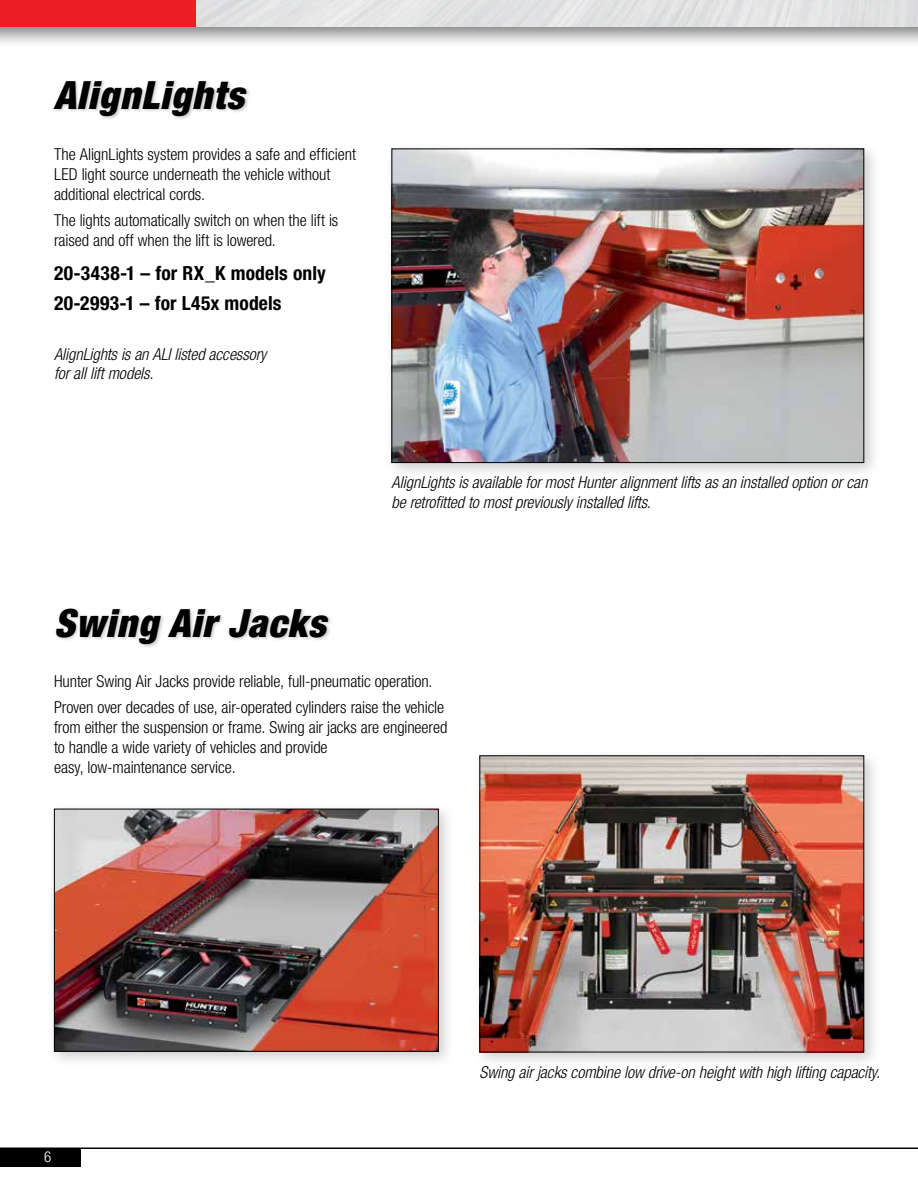
<style>
.page{position:relative;width:918px;height:1188px;background:#fff}
.page>*{position:absolute;margin:0;border:0;box-sizing:border-box;transform-origin:0 0}
.t1{font:italic 900 condensed 39px "Helvetica Neue LT Std";letter-spacing:.025em;color:#000}
.t2{font:700 condensed 19.5px/30.2px "Helvetica Neue LT Std";letter-spacing:.01em;color:#000}
.t3{font:300 condensed 16.5px/19.8px "Helvetica Neue LT Std";letter-spacing:-.005em;color:#000}
.t4{font:italic 300 condensed 16.5px/19.8px "Helvetica Neue LT Std";letter-spacing:-.005em;color:#000}
.t5{font:300 condensed 15px "Helvetica Neue LT Std";color:#fff}
</style>
<div class="page">
<div style="left:0;top:1148px;width:81px;height:19px;background:#000"></div>
<hr style="left:0;top:1148px;width:918px;height:1px;background:#000">
<div style="left:384px;top:141px;width:497px;height:339px;background:#000;opacity:.2"></div>
<img style="left:394px;top:150px;width:468px;height:311px">
<div style="left:392px;top:148px;width:472px;height:315px;border:1px solid #000"></div>
<div style="left:472px;top:748px;width:409px;height:321px;background:#000;opacity:.2"></div>
<img style="left:481px;top:757px;width:381px;height:293px">
<div style="left:47px;top:802px;width:409px;height:266px;background:#000;opacity:.2"></div>
<img style="left:56px;top:811px;width:381px;height:239px">
<div style="left:54px;top:809px;width:385px;height:243px;border:1px solid #000"></div>
<div style="left:55px;top:607px;width:278px;height:42px;background:#000;opacity:.2"></div>
<div style="left:52px;top:79px;width:200px;height:42px;background:#000;opacity:.2"></div>
<div style="left:0;top:0;width:918px;height:49px;background:#000;opacity:.5"></div>
<img style="left:196px;top:0;width:722px;height:27px">
<div style="left:0;top:0;width:196px;height:27px;background:#ed1d24"></div>
<h1 class="t1" style="left:54px;top:71px;width:192px">AlignLights</h1>
<p class="t3" style="left:54px;top:144px;width:303px">The AlignLights system provides a safe and efficient<br>LED light source underneath the vehicle without additional electrical cords.</p>
<p class="t3" style="left:54px;top:211px;width:286px">The lights automatically switch on when the lift is raised and off when the lift is lowered.</p>
<p class="t2" style="left:54px;top:257px;width:273px">20-3438-1 – for RX_K models only<br>20-2993-1 – for L45x models</p>
<p class="t4" style="left:54px;top:344px;width:214px">AlignLights is an ALI listed accessory for all lift models.</p>
<p class="t4" style="left:392px;top:473px;width:477px">AlignLights is available for most Hunter alignment lifts as an installed option or can be retrofitted to most previously installed lifts.</p>
<h1 class="t1" style="left:54px;top:599px;width:273px">Swing Air Jacks</h1>
<p class="t3" style="left:54px;top:668px;width:392px;line-height:26.5px">Hunter Swing Air Jacks provide reliable, full-pneumatic operation.<br>Proven over decades of use, air-operated cylinders raise the vehicle</p>
<p class="t3" style="left:54px;top:717px;width:395px">from either the suspension or frame. Swing air jacks are engineered to handle a wide variety of vehicles and provide<br>easy, low-maintenance service.</p>
<p class="t5" style="left:44px;top:1148px;width:9px">6</p>
<p class="t4" style="left:479px;top:1062px;width:402px">Swing air jacks combine low drive-on height with high lifting capacity.</p>
</div>
